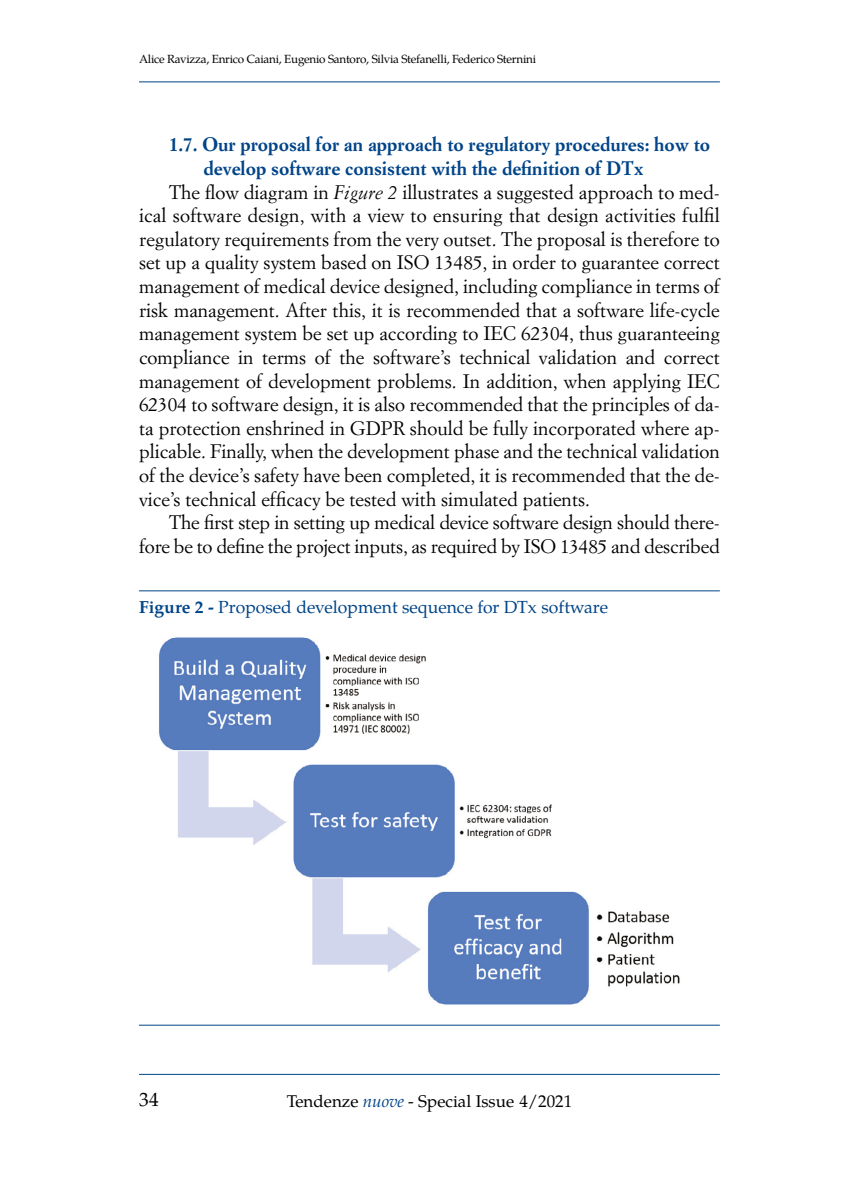
<style>
.page{position:relative;width:844px;height:1191px;background:#fff}
.page>*{position:absolute;margin:0;border:0;box-sizing:border-box;transform-origin:0 0}
.t1{font:19.25px/23.6px "Simoncini Garamond";letter-spacing:-.01em;color:#000;text-align:justify}
.t2{font:700 19.25px/23.6px "Simoncini Garamond Std";color:#048}
.t3{font:19.25px "Te X Gyre Pagella";color:#000}
.t4{font:17.5px "Te X Gyre Pagella";color:#048}
.t5{font:16.97px "Te X Gyre Pagella";color:#000}
.t6{font:11.9px "Te X Gyre Pagella";letter-spacing:-.02em;color:#000}
.s1{font-style:italic}
.s2{font-weight:700}
.s3{font-style:italic;color:#048}
</style>
<div class="page">
<hr style="left:139px;top:1074px;width:580px;height:1px;background:#048">
<hr style="left:139px;top:82px;width:580px;height:1px;background:#048">
<hr style="left:139px;top:590px;width:580px;height:1px;background:#048">
<hr style="left:139px;top:1025px;width:580px;height:1px;background:#048">
<img style="left:159px;top:637px;width:521px;height:368px">
<p class="t6" style="left:139px;top:50px;width:398px">Alice Ravizza, Enrico Caiani, Eugenio Santoro, Silvia Stefanelli, Federico Sternini</p>
<p class="t2" style="left:203px;top:133px;width:508px;text-indent:-35px">1.7. Our proposal for an approach to regulatory procedures: how to develop software consistent with the definition of DTx</p>
<p class="t1" style="left:139px;top:179px;width:582px;text-indent:30px">The flow diagram in <span class="s1">Figure 2</span> illustrates a suggested approach to med&shy;ical software design, with a view to ensuring that design activities fulfil regulatory requirements from the very outset. The proposal is therefore to set up a quality system based on ISO 13485, in order to guarantee correct management of medical device designed, including compliance in terms of risk management. After this, it is recommended that a software life-cycle management system be set up according to IEC 62304, thus guaranteeing compliance in terms of the software’s technical validation and correct management of development problems. In addition, when applying IEC 62304 to software design, it is also recommended that the principles of da&shy;ta protection enshrined in GDPR should be fully incorporated where ap&shy;plicable. Finally, when the development phase and the technical validation of the device’s safety have been completed, it is recommended that the de&shy;vice’s technical efficacy be tested with simulated patients.</p>
<p class="t1" style="left:139px;top:510px;width:582px;text-align:right">The first step in setting up medical device software design should there&shy;fore be to define the project inputs, as required by ISO 13485 and described</p>
<p class="t4" style="left:139px;top:594px;width:470px"><span class="s2">Figure 2 -</span> Proposed development sequence for DTx software</p>
<p class="t3" style="left:139px;top:1084px;width:21px">34</p>
<p class="t5" style="left:286px;top:1088px;width:287px">Tendenze <span class="s3">nuove</span> - Special Issue 4/2021</p>
</div>
